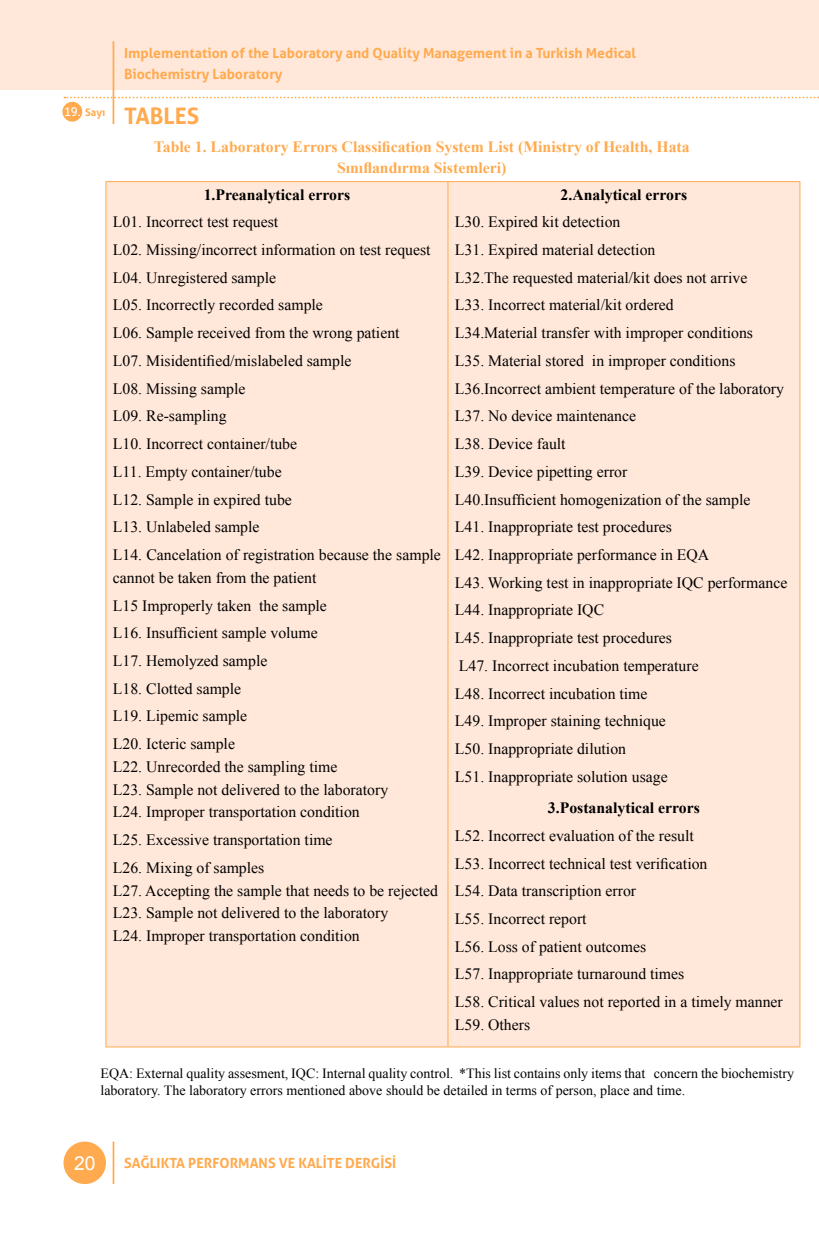
<style>
.page{position:relative;width:819px;height:1241px;background:#fff}
.page>*{position:absolute;margin:0;border:0;box-sizing:border-box;transform-origin:0 0}
.t1{font:700 22.75px "Aller";color:#ffaa4e}
.t2{font:19.25px "Arial";color:#fff}
.t3{font:15.75px/22.8px "Times New Roman";color:#000}
.t4{font:700 15.75px/21px "Times New Roman";color:#ffaa4e;text-align:center}
.t5{font:700 15.75px "Times New Roman";color:#000}
.t6{font:14px/17.5px "Times New Roman";color:#000}
.t7{font:700 14px/21px "Aller";color:#ffaa4e}
.t8{font:700 10.5px "Aller";color:#ffaa4e}
.s1{font-weight:400;font-size:12.25px;color:#fff}
</style>
<div class="page">
<div style="left:0;top:0;width:819px;height:89px;background:#ffe8da"></div>
<svg style="left:64px;top:97px;width:755px;height:1px"></svg>
<hr style="left:113px;top:41px;width:1px;height:83px;background:#ffaa4e">
<div style="left:63px;top:1141px;width:43px;height:42px;background:#ffaa4e;border-radius:50%"></div>
<hr style="left:113px;top:1141px;width:1px;height:42px;background:#ffaa4e">
<div style="left:62px;top:102px;width:20px;height:20px;background:#ffaa4e;border-radius:50%"></div>
<div style="left:106px;top:182px;width:693px;height:864px;background:#ffe8da"></div>
<hr style="left:105px;top:181px;width:343px;height:1px;background:#ffaa4e">
<hr style="left:105px;top:182px;width:1px;height:864px;background:#ffaa4e">
<hr style="left:448px;top:181px;width:352px;height:1px;background:#ffaa4e">
<hr style="left:447px;top:182px;width:1px;height:864px;background:#ffaa4e">
<hr style="left:799px;top:182px;width:1px;height:864px;background:#ffaa4e">
<hr style="left:105px;top:1046px;width:343px;height:1px;background:#ffaa4e">
<hr style="left:448px;top:1046px;width:352px;height:1px;background:#ffaa4e">
<p class="t7" style="left:124px;top:43px;width:513px">Implementation of the Laboratory and Quality Management in a Turkish Medical<br>Biochemistry Laboratory</p>
<p class="t8" style="left:64px;top:105px;width:43px"><span class="s1">19.</span> Sayı</p>
<p class="t1" style="left:124px;top:102px;width:77px">TABLES</p>
<p class="t4" style="left:154px;top:136px;width:537px">Table 1. Laboratory Errors Classification System List (Ministry of Health, Hata<br>Sınıflandırma Sistemleri)</p>
<p class="t5" style="left:204px;top:183px;width:148px">1.Preanalytical errors</p>
<p class="t3" style="left:113px;top:210px;width:167px">L01. Incorrect test request</p>
<p class="t3" style="left:113px;top:238px;width:319px">L02. Missing/incorrect information on test request</p>
<p class="t3" style="left:113px;top:266px;width:165px">L04. Unregistered sample</p>
<p class="t3" style="left:113px;top:293px;width:211px">L05. Incorrectly recorded sample</p>
<p class="t3" style="left:113px;top:321px;width:288px">L06. Sample received from the wrong patient</p>
<p class="t3" style="left:113px;top:349px;width:240px">L07. Misidentified/mislabeled sample</p>
<p class="t3" style="left:113px;top:377px;width:134px">L08. Missing sample</p>
<p class="t3" style="left:113px;top:404px;width:115px">L09. Re-sampling</p>
<p class="t3" style="left:113px;top:432px;width:186px">L10. Incorrect container/tube</p>
<p class="t3" style="left:113px;top:460px;width:170px">L11. Empty container/tube</p>
<p class="t3" style="left:113px;top:487px;width:180px">L12. Sample in expired tube</p>
<p class="t3" style="left:113px;top:515px;width:148px">L13. Unlabeled sample</p>
<p class="t3" style="left:113px;top:543px;width:329px">L14. Cancelation of registration because the sample cannot be taken from the patient</p>
<p class="t3" style="left:113px;top:593px;width:215px">L15 Improperly taken the sample</p>
<p class="t3" style="left:113px;top:621px;width:206px">L16. Insufficient sample volume</p>
<p class="t3" style="left:113px;top:649px;width:156px">L17. Hemolyzed sample</p>
<p class="t3" style="left:113px;top:676px;width:130px">L18. Clotted sample</p>
<p class="t3" style="left:113px;top:704px;width:136px">L19. Lipemic sample</p>
<p class="t3" style="left:113px;top:732px;width:124px">L20. Icteric sample</p>
<p class="t3" style="left:113px;top:755px;width:226px">L22. Unrecorded the sampling time</p>
<p class="t3" style="left:113px;top:777px;width:277px">L23. Sample not delivered to the laboratory</p>
<p class="t3" style="left:113px;top:800px;width:248px">L24. Improper transportation condition</p>
<p class="t3" style="left:113px;top:828px;width:221px">L25. Excessive transportation time</p>
<p class="t3" style="left:113px;top:855px;width:153px">L26. Mixing of samples</p>
<p class="t3" style="left:113px;top:878px;width:326px">L27. Accepting the sample that needs to be rejected</p>
<p class="t3" style="left:113px;top:901px;width:277px">L23. Sample not delivered to the laboratory</p>
<p class="t3" style="left:113px;top:924px;width:248px">L24. Improper transportation condition</p>
<p class="t5" style="left:560px;top:183px;width:128px">2.Analytical errors</p>
<p class="t3" style="left:455px;top:210px;width:167px">L30. Expired kit detection</p>
<p class="t3" style="left:455px;top:238px;width:202px">L31. Expired material detection</p>
<p class="t3" style="left:455px;top:266px;width:294px">L32.The requested material/kit does not arrive</p>
<p class="t3" style="left:455px;top:293px;width:220px">L33. Incorrect material/kit ordered</p>
<p class="t3" style="left:455px;top:321px;width:299px">L34.Material transfer with improper conditions</p>
<p class="t3" style="left:455px;top:349px;width:282px">L35. Material stored in improper conditions</p>
<p class="t3" style="left:455px;top:377px;width:330px">L36.Incorrect ambient temperature of the laboratory</p>
<p class="t3" style="left:455px;top:404px;width:183px">L37. No device maintenance</p>
<p class="t3" style="left:455px;top:432px;width:112px">L38. Device fault</p>
<p class="t3" style="left:455px;top:460px;width:174px">L39. Device pipetting error</p>
<p class="t3" style="left:455px;top:487px;width:297px">L40.Insufficient homogenization of the sample</p>
<p class="t3" style="left:455px;top:515px;width:218px">L41. Inappropriate test procedures</p>
<p class="t3" style="left:455px;top:543px;width:256px">L42. Inappropriate performance in EQA</p>
<p class="t3" style="left:455px;top:570px;width:334px">L43. Working test in inappropriate IQC performance</p>
<p class="t3" style="left:455px;top:598px;width:151px">L44. Inappropriate IQC</p>
<p class="t3" style="left:455px;top:626px;width:218px">L45. Inappropriate test procedures</p>
<p class="t3" style="left:459px;top:654px;width:241px">L47. Incorrect incubation temperature</p>
<p class="t3" style="left:455px;top:681px;width:194px">L48. Incorrect incubation time</p>
<p class="t3" style="left:455px;top:709px;width:212px">L49. Improper staining technique</p>
<p class="t3" style="left:455px;top:737px;width:173px">L50. Inappropriate dilution</p>
<p class="t3" style="left:455px;top:764px;width:214px">L51. Inappropriate solution usage</p>
<p class="t5" style="left:548px;top:796px;width:153px">3.Postanalytical errors</p>
<p class="t3" style="left:455px;top:823px;width:240px">L52. Incorrect evaluation of the result</p>
<p class="t3" style="left:455px;top:851px;width:254px">L53. Incorrect technical test verification</p>
<p class="t3" style="left:455px;top:879px;width:183px">L54. Data transcription error</p>
<p class="t3" style="left:455px;top:907px;width:133px">L55. Incorrect report</p>
<p class="t3" style="left:455px;top:934px;width:193px">L56. Loss of patient outcomes</p>
<p class="t3" style="left:455px;top:962px;width:231px">L57. Inappropriate turnaround times</p>
<p class="t3" style="left:455px;top:990px;width:329px">L58. Critical values not reported in a timely manner</p>
<p class="t3" style="left:455px;top:1012px;width:77px">L59. Others</p>
<p class="t6" style="left:100px;top:1063px;width:695px">EQA: External quality assesment, IQC: Internal quality control. *This list contains only items that concern the biochemistry laboratory. The laboratory errors mentioned above should be detailed in terms of person, place and time.</p>
<p class="t2" style="left:74px;top:1150px;width:23px">20</p>
<p class="t7" style="left:124px;top:1152px;width:273px">SAĞLIKTA PERFORMANS VE KALİTE DERGİSİ</p>
</div>
